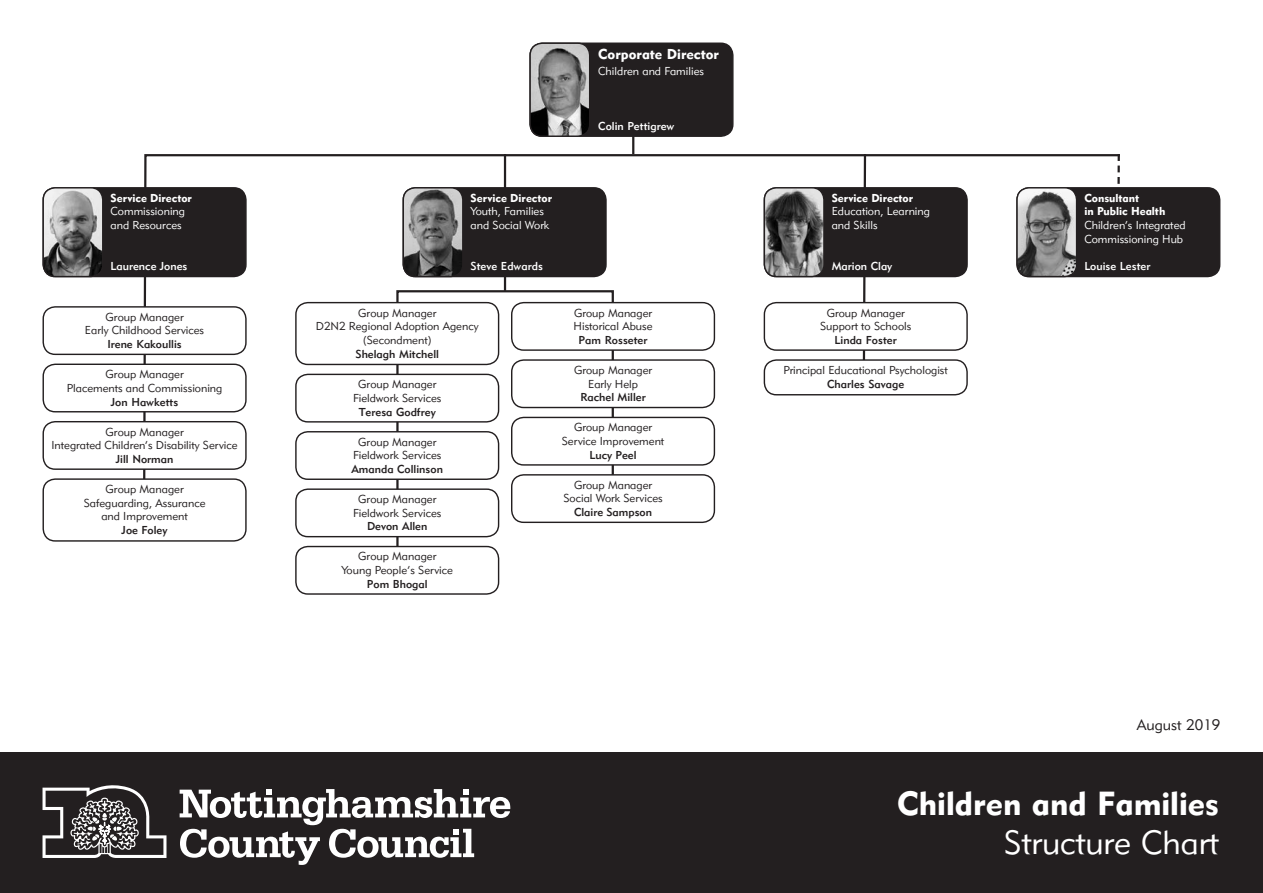
<style>
.page{position:relative;width:1263px;height:893px;background:#fff}
.page>*{position:absolute;margin:0;border:0;box-sizing:border-box;transform-origin:0 0}
.t1{font:33px "Geometric 415 BT Black A";color:#fff}
.t2{font:33px "Geometric 415 BT Lite A";color:#fff}
.t3{font:15px "Geometric 415 BT Lite A";color:#231f20}
.t4{font:14.25px "Geometric 415 BT Black A";color:#fff}
.t5{font:11.4px/13.6px "Geometric 415 BT Lite A";color:#231f20;text-align:center}
.t6{font:11.4px "Geometric 415 BT Medium A";color:#231f20}
.t7{font:11.4px/13.6px "Geometric 415 BT Lite A";color:#fff}
.t8{font:11.4px/13.6px "Geometric 415 BT Black A";color:#fff}
.t9{font:11.4px "Geometric 415 BT Medium A";color:#fff}
</style>
<div class="page">
<hr style="left:632px;top:121px;width:2px;height:33px;background:#231f20">
<svg style="left:142px;top:153px;width:980px;height:336px"></svg>
<div style="left:0;top:753px;width:1263px;height:140px;background:#231f20"></div>
<svg style="left:43px;top:785px;width:123px;height:73px"></svg>
<svg style="left:180px;top:789px;width:330px;height:76px"></svg>
<div style="left:530px;top:43px;width:203px;height:93px;background:#231f20;border-radius:12px"></div>
<div style="left:529px;top:43px;width:204px;height:94px;border:1px solid #231f20;border-radius:12px"></div>
<img style="left:531px;top:43px;width:59px;height:93px">
<div style="left:529px;top:43px;width:61px;height:94px;border:1px solid #231f20;border-radius:12px"></div>
<div style="left:43px;top:364px;width:203px;height:48px;background:#fff;border-radius:12px"></div>
<div style="left:43px;top:364px;width:204px;height:48px;border:1px solid #231f20;border-radius:12px"></div>
<div style="left:43px;top:307px;width:203px;height:47px;background:#fff;border-radius:12px"></div>
<div style="left:43px;top:306px;width:204px;height:49px;border:1px solid #231f20;border-radius:12px"></div>
<div style="left:43px;top:422px;width:203px;height:47px;background:#fff;border-radius:12px"></div>
<div style="left:43px;top:421px;width:204px;height:49px;border:1px solid #231f20;border-radius:12px"></div>
<div style="left:43px;top:479px;width:203px;height:62px;background:#fff;border-radius:12px"></div>
<div style="left:43px;top:478px;width:204px;height:64px;border:1px solid #231f20;border-radius:12px"></div>
<div style="left:43px;top:188px;width:203px;height:89px;background:#231f20;border-radius:12px"></div>
<div style="left:43px;top:187px;width:204px;height:90px;border:1px solid #231f20;border-radius:12px"></div>
<img style="left:43px;top:188px;width:60px;height:89px">
<div style="left:43px;top:187px;width:60px;height:90px;border:1px solid #231f20;border-radius:12px"></div>
<hr style="left:504px;top:154px;width:2px;height:137px;background:#231f20">
<svg style="left:861px;top:153px;width:6px;height:206px"></svg>
<svg style="left:395px;top:289px;width:220px;height:293px"></svg>
<div style="left:764px;top:188px;width:203px;height:89px;background:#231f20;border-radius:12px"></div>
<div style="left:764px;top:187px;width:204px;height:90px;border:1px solid #231f20;border-radius:12px"></div>
<img style="left:764px;top:188px;width:60px;height:89px">
<div style="left:764px;top:187px;width:61px;height:90px;border:1px solid #231f20;border-radius:12px"></div>
<div style="left:764px;top:303px;width:203px;height:47px;background:#fff;border-radius:12px"></div>
<div style="left:764px;top:302px;width:204px;height:49px;border:1px solid #231f20;border-radius:12px"></div>
<div style="left:764px;top:360px;width:203px;height:35px;background:#fff;border-radius:12px"></div>
<div style="left:764px;top:359px;width:204px;height:36px;border:1px solid #231f20;border-radius:12px"></div>
<div style="left:403px;top:188px;width:203px;height:89px;background:#231f20;border-radius:12px"></div>
<div style="left:403px;top:187px;width:204px;height:90px;border:1px solid #231f20;border-radius:12px"></div>
<img style="left:403px;top:188px;width:60px;height:89px">
<div style="left:403px;top:187px;width:60px;height:90px;border:1px solid #231f20;border-radius:12px"></div>
<div style="left:296px;top:303px;width:203px;height:61px;background:#fff;border-radius:12px"></div>
<div style="left:295px;top:302px;width:204px;height:63px;border:1px solid #231f20;border-radius:12px"></div>
<div style="left:296px;top:374px;width:203px;height:48px;background:#fff;border-radius:12px"></div>
<div style="left:295px;top:374px;width:204px;height:49px;border:1px solid #231f20;border-radius:12px"></div>
<div style="left:296px;top:432px;width:203px;height:47px;background:#fff;border-radius:12px"></div>
<div style="left:295px;top:431px;width:204px;height:49px;border:1px solid #231f20;border-radius:12px"></div>
<div style="left:296px;top:489px;width:203px;height:48px;background:#fff;border-radius:12px"></div>
<div style="left:295px;top:488px;width:204px;height:49px;border:1px solid #231f20;border-radius:12px"></div>
<div style="left:512px;top:303px;width:202px;height:47px;background:#fff;border-radius:12px"></div>
<div style="left:511px;top:302px;width:204px;height:49px;border:1px solid #231f20;border-radius:12px"></div>
<div style="left:512px;top:360px;width:202px;height:47px;background:#fff;border-radius:12px"></div>
<div style="left:511px;top:359px;width:204px;height:49px;border:1px solid #231f20;border-radius:12px"></div>
<div style="left:512px;top:475px;width:202px;height:47px;background:#fff;border-radius:12px"></div>
<div style="left:511px;top:474px;width:204px;height:49px;border:1px solid #231f20;border-radius:12px"></div>
<div style="left:512px;top:417px;width:202px;height:48px;background:#fff;border-radius:12px"></div>
<div style="left:511px;top:417px;width:204px;height:49px;border:1px solid #231f20;border-radius:12px"></div>
<div style="left:296px;top:546px;width:203px;height:48px;background:#fff;border-radius:12px"></div>
<div style="left:295px;top:546px;width:204px;height:49px;border:1px solid #231f20;border-radius:12px"></div>
<div style="left:1017px;top:188px;width:203px;height:89px;background:#231f20;border-radius:12px"></div>
<div style="left:1016px;top:187px;width:204px;height:90px;border:1px solid #231f20;border-radius:12px"></div>
<img style="left:1017px;top:188px;width:59px;height:89px">
<div style="left:1016px;top:187px;width:61px;height:90px;border:1px solid #231f20;border-radius:12px"></div>
<p class="t8" style="left:111px;top:191px;width:83px">Service Director</p>
<p class="t7" style="left:111px;top:204px;width:76px">Commissioning and Resources</p>
<p class="t9" style="left:111px;top:259px;width:78px">Laurence Jones</p>
<p class="t5" style="left:85px;top:310px;width:121px">Group Manager<br>Early Childhood Services</p>
<p class="t6" style="left:107px;top:337px;width:76px">Irene Kakoullis</p>
<p class="t5" style="left:67px;top:367px;width:157px">Group Manager<br>Placements and Commissioning</p>
<p class="t6" style="left:111px;top:395px;width:69px">Jon Hawketts</p>
<p class="t5" style="left:51px;top:425px;width:188px">Group Manager<br>Integrated Children’s Disability Service</p>
<p class="t6" style="left:116px;top:452px;width:59px">Jill Norman</p>
<p class="t5" style="left:84px;top:482px;width:123px">Group Manager<br>Safeguarding, Assurance and Improvement</p>
<p class="t6" style="left:122px;top:523px;width:47px">Joe Foley</p>
<p class="t4" style="left:598px;top:46px;width:122px">Corporate Director</p>
<p class="t7" style="left:598px;top:64px;width:107px">Children and Families</p>
<p class="t9" style="left:598px;top:119px;width:78px">Colin Pettigrew</p>
<p class="t8" style="left:471px;top:191px;width:83px">Service Director</p>
<p class="t7" style="left:471px;top:204px;width:80px">Youth, Families and Social Work</p>
<p class="t9" style="left:471px;top:259px;width:74px">Steve Edwards</p>
<p class="t5" style="left:316px;top:306px;width:164px">Group Manager<br>D2N2 Regional Adoption Agency (Secondment)</p>
<p class="t6" style="left:355px;top:347px;width:85px">Shelagh Mitchell</p>
<p class="t5" style="left:353px;top:377px;width:90px">Group Manager<br>Fieldwork Services</p>
<p class="t6" style="left:359px;top:405px;width:79px">Teresa Godfrey</p>
<p class="t5" style="left:353px;top:435px;width:90px">Group Manager<br>Fieldwork Services</p>
<p class="t6" style="left:351px;top:462px;width:93px">Amanda Collinson</p>
<p class="t5" style="left:353px;top:492px;width:90px">Group Manager<br>Fieldwork Services</p>
<p class="t6" style="left:367px;top:519px;width:62px">Devon Allen</p>
<p class="t5" style="left:341px;top:549px;width:113px">Group Manager<br>Young People’s Service</p>
<p class="t6" style="left:367px;top:577px;width:62px">Pom Bhogal</p>
<p class="t5" style="left:573px;top:306px;width:81px;text-align:left">Group Manager<br>Historical Abuse</p>
<p class="t6" style="left:579px;top:333px;width:70px">Pam Rosseter</p>
<p class="t5" style="left:574px;top:363px;width:80px">Group Manager<br>Early Help</p>
<p class="t6" style="left:580px;top:390px;width:67px">Rachel Miller</p>
<p class="t5" style="left:562px;top:420px;width:104px">Group Manager<br>Service Improvement</p>
<p class="t6" style="left:589px;top:448px;width:49px">Lucy Peel</p>
<p class="t5" style="left:563px;top:478px;width:101px">Group Manager<br>Social Work Services</p>
<p class="t6" style="left:574px;top:505px;width:80px">Claire Sampson</p>
<p class="t8" style="left:832px;top:191px;width:83px">Service Director</p>
<p class="t7" style="left:832px;top:204px;width:100px">Education, Learning and Skills</p>
<p class="t9" style="left:832px;top:259px;width:62px">Marion Clay</p>
<p class="t5" style="left:820px;top:306px;width:93px">Group Manager<br>Support to Schools</p>
<p class="t6" style="left:835px;top:333px;width:64px">Linda Foster</p>
<p class="t5" style="left:783px;top:363px;width:166px">Principal Educational Psychologist</p>
<p class="t6" style="left:827px;top:377px;width:78px">Charles Savage</p>
<p class="t8" style="left:1084px;top:191px;width:82px">Consultant<br>in Public Health</p>
<p class="t7" style="left:1084px;top:218px;width:103px">Children’s Integrated<br>Commissioning Hub</p>
<p class="t9" style="left:1084px;top:259px;width:68px">Louise Lester</p>
<h2 class="t3" style="left:1137px;top:715px;width:85px">August 2019</h2>
<h1 class="t1" style="left:897px;top:783px;width:323px">Children and Families</h1>
<h1 class="t2" style="left:1004px;top:822px;width:216px">Structure Chart</h1>
</div>
